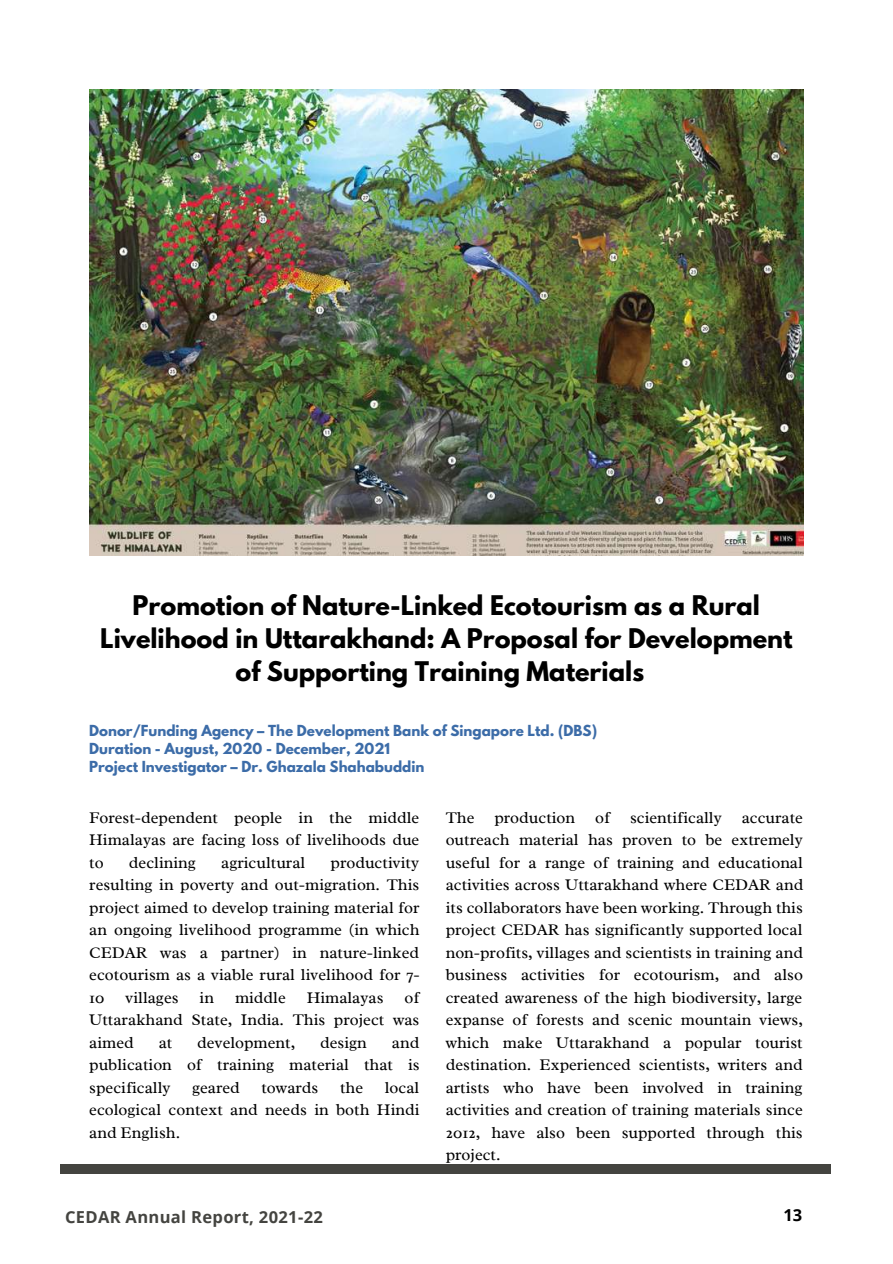
<style>
.page{position:relative;width:893px;height:1264px;background:#fff}
.page>*{position:absolute;margin:0;border:0;box-sizing:border-box;transform-origin:0 0}
.t1{font:700 24px/32.5px "League Spartan";color:#000;text-align:center}
.t2{font:16.5px/22.5px "Radley";color:#000;text-align:justify}
.t3{font:700 16.5px "Open Sans";letter-spacing:.02em;color:#444440}
.t4{font:700 16.5px "Open Sans";color:#000}
.t5{font:700 13.5px/18px "League Spartan";color:#3c6ca8}
</style>
<div class="page">
<img style="left:89px;top:89px;width:714px;height:467px">
<div style="left:60px;top:1163px;width:770px;height:9px;background:#444440"></div>
<h1 class="t1" style="left:100px;top:592px;width:694px">Promotion of Nature-Linked Ecotourism as a Rural<br>Livelihood in Uttarakhand: A Proposal for Development of Supporting Training Materials</h1>
<p class="t5" style="left:89px;top:723px;width:509px">Donor/Funding Agency – The Development Bank of Singapore Ltd. (DBS)<br>Duration - August, 2020 - December, 2021<br>Project Investigator – Dr. Ghazala Shahabuddin</p>
<p class="t2" style="left:89px;top:806px;width:331px">Forest-dependent people in the middle Himalayas are facing loss of livelihoods due to</p>
<p class="t2" style="left:89px;top:851px;width:332px;text-indent:241px">productivity resulting in poverty and out-migration. This project aimed to develop training material for an ongoing livelihood programme (in which CEDAR was a partner) in nature-linked ecotourism as a viable rural livelihood for 7- 10</p>
<p class="t2" style="left:129px;top:851px;width:68px">declining</p>
<p class="t2" style="left:221px;top:851px;width:86px">agricultural</p>
<p class="t2" style="left:125px;top:985px;width:55px">villages</p>
<p class="t2" style="left:199px;top:985px;width:16px">in</p>
<p class="t2" style="left:235px;top:985px;width:52px">middle</p>
<p class="t2" style="left:307px;top:985px;width:78px">Himalayas</p>
<p class="t2" style="left:89px;top:985px;width:332px;text-indent:315px">of Uttarakhand State, India. This project was aimed</p>
<p class="t2" style="left:89px;top:1030px;width:332px;text-indent:302px">and publication of training material that is specifically</p>
<p class="t2" style="left:159px;top:1030px;width:15px">at</p>
<p class="t2" style="left:197px;top:1030px;width:99px">development,</p>
<p class="t2" style="left:320px;top:1030px;width:48px">design</p>
<p class="t2" style="left:89px;top:1075px;width:332px;text-indent:295px">local ecological context and needs in both Hindi and English.</p>
<p class="t2" style="left:192px;top:1075px;width:49px">geared</p>
<p class="t2" style="left:261px;top:1075px;width:58px">towards</p>
<p class="t2" style="left:340px;top:1075px;width:25px">the</p>
<p class="t3" style="left:65px;top:1204px;width:259px">CEDAR Annual Report, 2021-22</p>
<p class="t2" style="left:445px;top:806px;width:359px">The production of scientifically accurate outreach material has proven to be extremely useful for a range of training and educational activities across Uttarakhand where CEDAR and its collaborators have been working. Through this project CEDAR has significantly supported local non-profits, villages and scientists in training and business activities for ecotourism, and also created awareness of the high biodiversity, large expanse of forests and scenic mountain views, which make Uttarakhand a popular tourist destination. Experienced scientists, writers and artists who have been involved in training activities and creation of training materials since 2012, have also been supported through this project.</p>
<p class="t4" style="left:783px;top:1202px;width:20px">13</p>
</div>
